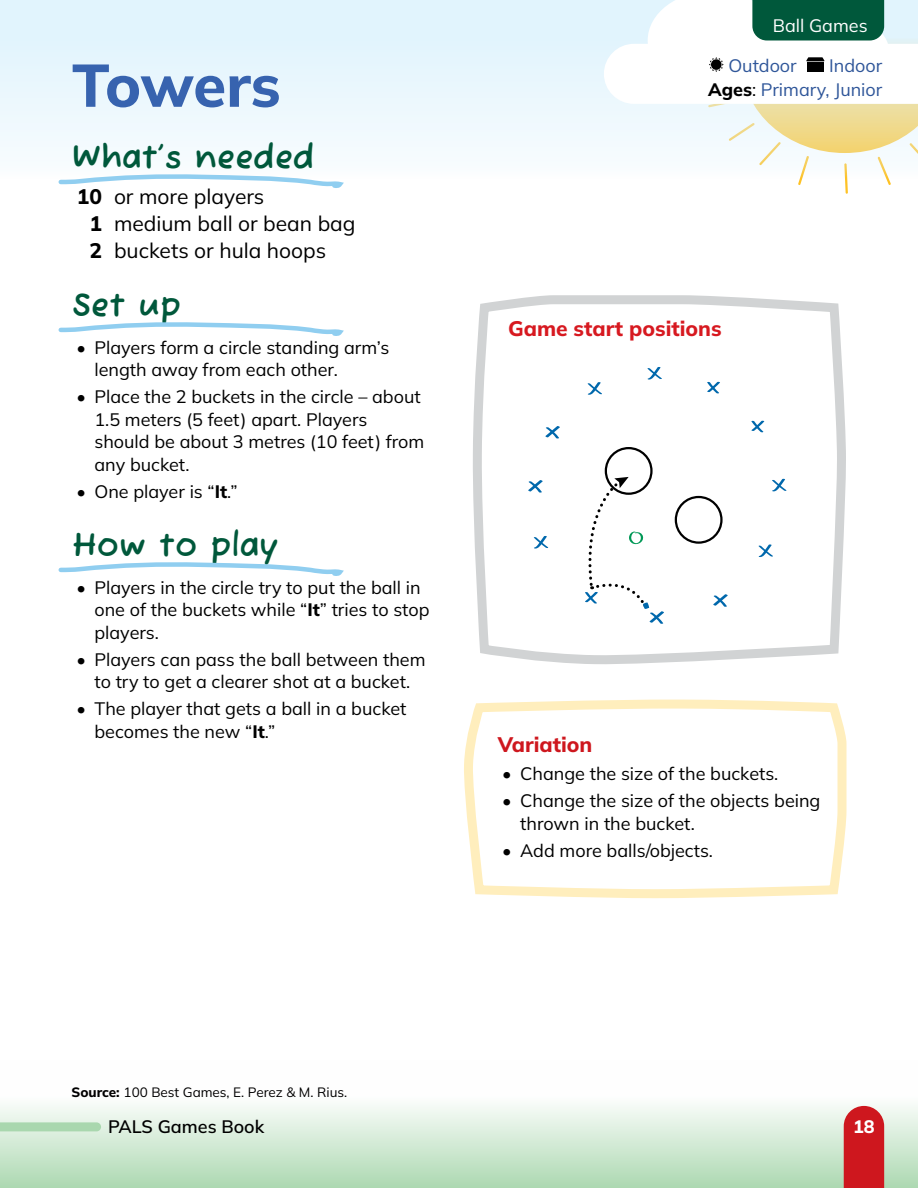
<style>
.page{position:relative;width:918px;height:1188px;background:#fff}
.page>*{position:absolute;margin:0;border:0;box-sizing:border-box;transform-origin:0 0}
.t1{font:800 60px "Mulish";letter-spacing:-.01em;color:#3763af}
.t2{font:700 33px "Fuzzy Bubbles";color:#00583b}
.p_Whats_needed_list{font:21px "Mulish";color:#000}
.t3{font:800 21px "Mulish";color:#d71920}
.t4{font:800 21px "Mulish";color:#ce171e}
.t5{font:18px/22.5px "Mulish";color:#000}
.t6{font:18px "Mulish";color:#2f5699}
.t7{font:600 18px "Mulish";color:#000}
.t8{font:18px "Mulish";color:#fff}
.t9{font:800 18px "Mulish";color:#fff}
.p_Source_footnote{font:13.5px "Mulish";color:#000}
.s1{font-weight:800}
.s2{font-weight:800;color:#000}
.s3{color:#000}
</style>
<div class="page">
<div style="left:0;top:1061px;width:918px;height:127px;background:linear-gradient(to bottom,#fff,#b2dbb7)"></div>
<div style="left:844px;top:1106px;width:40px;height:82px;background:#ce171e"></div>
<svg style="left:0;top:1122px;width:101px;height:9px"></svg>
<div style="left:0;top:0;width:918px;height:179px;background:linear-gradient(to bottom,#ddf2fd,#f9fcfe)"></div>
<svg style="left:473px;top:295px;width:373px;height:370px"></svg>
<svg style="left:587px;top:382px;width:15px;height:13px"></svg>
<svg style="left:545px;top:426px;width:15px;height:13px"></svg>
<svg style="left:751px;top:421px;width:14px;height:11px"></svg>
<svg style="left:647px;top:367px;width:15px;height:13px"></svg>
<svg style="left:772px;top:479px;width:15px;height:12px"></svg>
<svg style="left:528px;top:480px;width:15px;height:13px"></svg>
<svg style="left:707px;top:382px;width:13px;height:11px"></svg>
<svg style="left:533px;top:536px;width:15px;height:13px"></svg>
<svg style="left:758px;top:544px;width:15px;height:13px"></svg>
<svg style="left:713px;top:594px;width:15px;height:13px"></svg>
<div style="left:605px;top:447px;width:48px;height:48px;border:2px solid #000;border-radius:50%"></div>
<div style="left:675px;top:496px;width:48px;height:48px;border:2px solid #000;border-radius:50%"></div>
<svg style="left:584px;top:477px;width:81px;height:147px"></svg>
<svg style="left:464px;top:699px;width:383px;height:200px"></svg>
<svg style="left:604px;top:0;width:314px;height:194px"></svg>
<svg style="left:56px;top:172px;width:291px;height:16px"></svg>
<svg style="left:58px;top:322px;width:286px;height:14px"></svg>
<svg style="left:58px;top:562px;width:286px;height:14px"></svg>
<h2 class="t1" style="left:72px;top:45px;width:210px">Towers</h2>
<h3 class="t2" style="left:72px;top:129px;width:244px">What’s needed</h3>
<p class="p_Whats_needed_list" style="left:77px;top:183px;width:189px"><span class="s1">10</span> or more players</p>
<p class="p_Whats_needed_list" style="left:89px;top:210px;width:268px"><span class="s1">1</span> medium ball or bean bag</p>
<p class="p_Whats_needed_list" style="left:89px;top:237px;width:238px"><span class="s1">2</span> buckets or hula hoops</p>
<h3 class="t2" style="left:72px;top:277px;width:110px">Set up</h3>
<p class="t5" style="left:94px;top:336px;width:296px;text-indent:-18px">• Players form a circle standing arm’s length away from each other.</p>
<p class="t5" style="left:94px;top:385px;width:331px;text-indent:-18px">• Place the 2 buckets in the circle – about<br>1.5 meters (5 feet) apart. Players should be about 3 metres (10 feet) from any bucket.</p>
<p class="t5" style="left:76px;top:480px;width:163px">• One player is “<span class="s1">It</span>.”</p>
<h3 class="t2" style="left:72px;top:517px;width:208px">How to play</h3>
<p class="t5" style="left:94px;top:576px;width:337px;text-indent:-18px">• Players in the circle try to put the ball in one of the buckets while “<span class="s1">It</span>” tries to stop players.</p>
<p class="t5" style="left:76px;top:648px;width:351px;text-align:center">• Players can pass the ball between them to try to get a clearer shot at a bucket.</p>
<p class="t5" style="left:94px;top:697px;width:313px;text-indent:-18px">• The player that gets a ball in a bucket becomes the new “<span class="s1">It</span>.”</p>
<p class="t8" style="left:773px;top:13px;width:96px">Ball Games</p>
<p class="t6" style="left:728px;top:53px;width:70px">Outdoor</p>
<p class="t6" style="left:829px;top:53px;width:55px">Indoor</p>
<p class="t6" style="left:708px;top:77px;width:176px"><span class="s2">Ages</span><span class="s3">:</span> Primary, Junior</p>
<p class="t3" style="left:508px;top:314px;width:215px">Game start positions</p>
<h4 class="t4" style="left:498px;top:730px;width:96px">Variation</h4>
<p class="t5" style="left:502px;top:762px;width:278px">• Change the size of the buckets.</p>
<p class="t5" style="left:520px;top:789px;width:302px;text-indent:-18px">• Change the size of the objects being thrown in the bucket.</p>
<p class="t5" style="left:502px;top:839px;width:212px">• Add more balls/objects.</p>
<p class="p_Source_footnote" style="left:71px;top:1083px;width:277px"><span class="s1">Source:</span> 100 Best Games, E. Perez &amp; M. Rius.</p>
<p class="t7" style="left:108px;top:1114px;width:158px">PALS Games Book</p>
<p class="t9" style="left:853px;top:1114px;width:23px">18</p>
</div>
